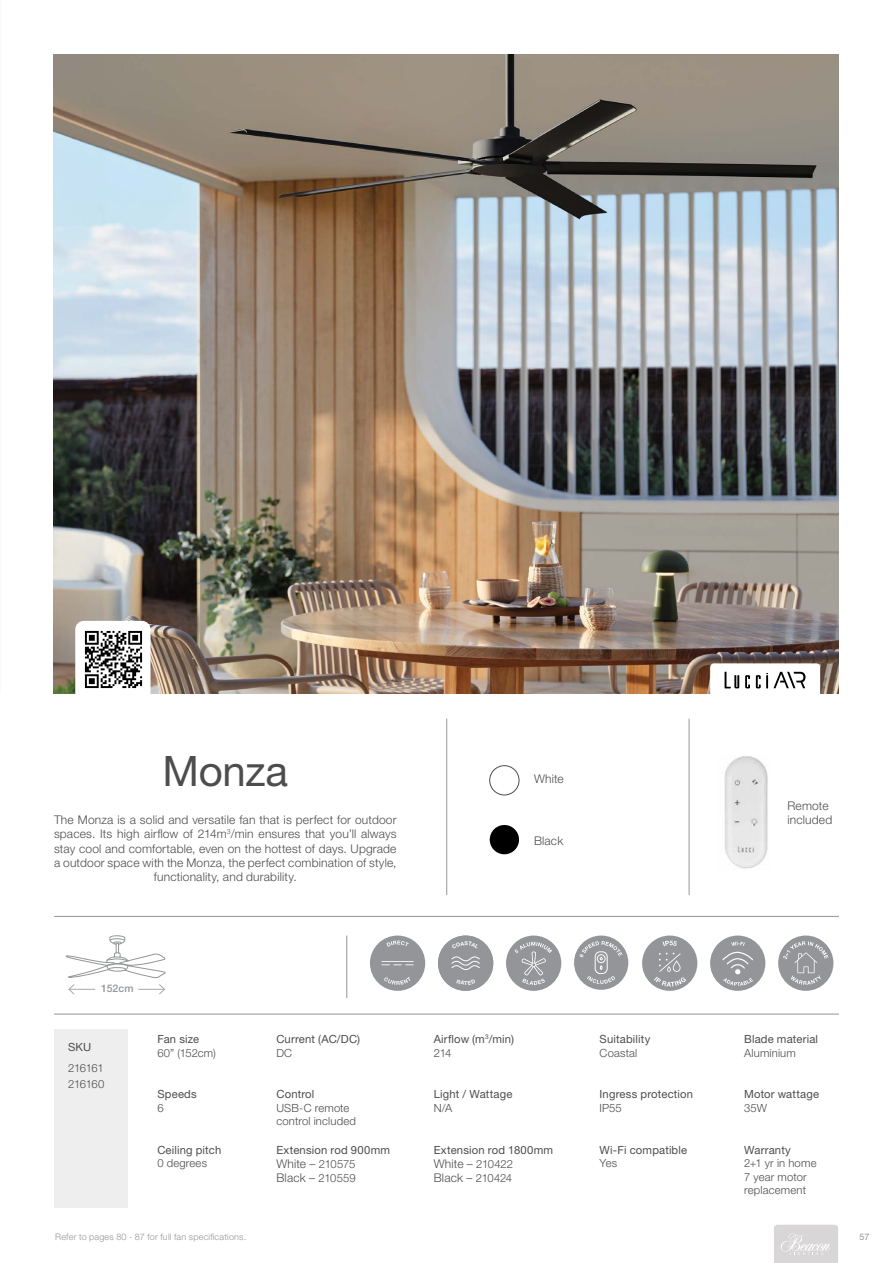
<style>
.page{position:relative;width:893px;height:1263px;background:#fff}
.page>*{position:absolute;margin:0;border:0;box-sizing:border-box;transform-origin:0 0}
.t1{font:42px "Helvetica Neue LT Std";letter-spacing:-.01em;color:#4d4d4f}
.t2{font:300 12px/14.2px "Helvetica Neue LT Std";letter-spacing:.015em;color:#4d4d4f}
.t3{font:11.25px/13.5px "Helvetica Neue LT Std";letter-spacing:.015em;color:#4d4d4f}
.t4{font:300 11.25px/13.5px "Helvetica Neue LT Std";letter-spacing:.015em;color:#4d4d4f}
.t5{font:300 11.25px/16.5px "Helvetica Neue LT Std";letter-spacing:-.025em;color:#4d4d4f}
.t6{font:500 10.5px "Helvetica Neue LT Std";letter-spacing:.01em;color:#939598}
.t7{font:300 9px "Helvetica Neue LT Std";letter-spacing:.025em;color:#939598}
.t8{font:9px "Helvetica Neue LT Std";color:#939598}
.s1{font-weight:300}
.s2{font-size:11.25px}
</style>
<div class="page">
<svg style="left:774px;top:1225px;width:64px;height:38px;background:#dad9d9"></svg>
<img style="left:54px;top:54px;width:785px;height:639px">
<hr style="left:54px;top:916px;width:785px;height:1px;background:#939598">
<hr style="left:54px;top:1014px;width:785px;height:1px;background:#939598">
<hr style="left:347px;top:935px;width:1px;height:63px;background:#939598">
<div style="left:778px;top:935px;width:55px;height:56px;background:#939598;border-radius:50%"></div>
<svg style="left:783px;top:941px;width:45px;height:44px"></svg>
<div style="left:574px;top:935px;width:54px;height:55px;background:#939598;border-radius:50%"></div>
<svg style="left:579px;top:941px;width:43px;height:43px"></svg>
<div style="left:370px;top:935px;width:55px;height:56px;background:#939598;border-radius:50%"></div>
<svg style="left:386px;top:940px;width:23px;height:7px"></svg>
<svg style="left:384px;top:977px;width:26px;height:8px"></svg>
<hr style="left:381px;top:961px;width:33px;height:1px;background:#fff">
<svg style="left:381px;top:964px;width:33px;height:1px"></svg>
<svg style="left:65px;top:935px;width:101px;height:60px"></svg>
<div style="left:489px;top:765px;width:30px;height:30px;border:1px solid #4d4d4f;border-radius:50%"></div>
<div style="left:490px;top:825px;width:29px;height:29px;background:#000;border-radius:50%"></div>
<div style="left:642px;top:935px;width:55px;height:56px;background:#939598;border-radius:50%"></div>
<svg style="left:663px;top:940px;width:14px;height:6px"></svg>
<svg style="left:654px;top:953px;width:32px;height:34px"></svg>
<div style="left:438px;top:935px;width:55px;height:56px;background:#939598;border-radius:50%"></div>
<div style="left:710px;top:935px;width:55px;height:56px;background:#939598;border-radius:50%"></div>
<svg style="left:722px;top:941px;width:32px;height:45px"></svg>
<img style="left:724px;top:756px;width:44px;height:113px">
<div style="left:710px;top:663px;width:110px;height:34px;background:#fff;border-radius:4px"></div>
<svg style="left:725px;top:672px;width:80px;height:16px"></svg>
<div style="left:506px;top:935px;width:55px;height:56px;background:#939598;border-radius:50%"></div>
<svg style="left:514px;top:942px;width:38px;height:43px"></svg>
<div style="left:54px;top:1029px;width:74px;height:179px;background:#efeeee"></div>
<hr style="left:446px;top:719px;width:1px;height:176px;background:#939598">
<hr style="left:689px;top:719px;width:1px;height:176px;background:#939598">
<div style="left:75px;top:621px;width:76px;height:81px;background:#fff;border-radius:9px"></div>
<img style="left:84px;top:630px;width:59px;height:59px">
<svg style="left:451px;top:956px;width:29px;height:14px"></svg>
<h1 class="t1" style="left:162px;top:746px;width:127px">Monza</h1>
<p class="t2" style="left:54px;top:812px;width:344px;text-align:center">The Monza is a solid and versatile fan that is perfect for outdoor spaces. Its high airflow of 214m<sup>3</sup>/min ensures that you’ll always stay cool and comfortable, even on the hottest of days. Upgrade a outdoor space with the Monza, the perfect combination of style, functionality, and durability.</p>
<p class="t2" style="left:534px;top:771px;width:31px">White</p>
<p class="t2" style="left:534px;top:833px;width:31px">Black</p>
<p class="t2" style="left:787px;top:798px;width:46px">Remote included</p>
<p class="t6" style="left:101px;top:982px;width:34px">152cm</p>
<p class="t3" style="left:68px;top:1040px;width:25px">SKU</p>
<p class="t5" style="left:68px;top:1059px;width:38px">216161<br>216160</p>
<p class="t3" style="left:157px;top:1032px;width:43px">Fan size</p>
<p class="t4" style="left:157px;top:1046px;width:60px">60” (152cm)</p>
<p class="t3" style="left:157px;top:1087px;width:41px">Speeds</p>
<p class="t4" style="left:157px;top:1101px;width:8px">6</p>
<p class="t3" style="left:276px;top:1032px;width:85px">Current (AC/DC)</p>
<p class="t4" style="left:276px;top:1046px;width:17px">DC</p>
<p class="t3" style="left:276px;top:1087px;width:40px">Control</p>
<p class="t4" style="left:276px;top:1101px;width:81px">USB-C remote control included</p>
<p class="t3" style="left:434px;top:1032px;width:82px">Airflow (m<sup>3</sup>/min)<br><span class="s1">214</span></p>
<p class="t3" style="left:600px;top:1032px;width:52px">Suitability</p>
<p class="t4" style="left:600px;top:1046px;width:39px">Coastal</p>
<p class="t3" style="left:744px;top:1032px;width:75px">Blade material</p>
<p class="t4" style="left:744px;top:1046px;width:53px">Aluminium</p>
<p class="t3" style="left:434px;top:1087px;width:80px">Light / Wattage</p>
<p class="t4" style="left:434px;top:1101px;width:20px">N/A</p>
<p class="t3" style="left:600px;top:1087px;width:95px">Ingress protection</p>
<p class="t4" style="left:600px;top:1101px;width:24px">IP55</p>
<p class="t3" style="left:744px;top:1087px;width:76px">Motor wattage</p>
<p class="t4" style="left:744px;top:1101px;width:24px">35W</p>
<p class="t3" style="left:157px;top:1143px;width:65px">Ceiling pitch</p>
<p class="t4" style="left:157px;top:1156px;width:51px">0 degrees</p>
<p class="t3" style="left:276px;top:1143px;width:115px">Extension rod 900mm</p>
<p class="t2" style="left:276px;top:1156px;width:81px">White – <span class="s2">210575<br></span>Black – <span class="s2">210559</span></p>
<p class="t3" style="left:434px;top:1143px;width:121px">Extension rod 1800mm</p>
<p class="t2" style="left:434px;top:1156px;width:81px">White – <span class="s2">210422<br></span>Black – <span class="s2">210424</span></p>
<p class="t3" style="left:600px;top:1143px;width:89px">Wi-Fi compatible</p>
<p class="t4" style="left:600px;top:1156px;width:19px">Yes</p>
<p class="t3" style="left:744px;top:1143px;width:48px">Warranty</p>
<p class="t4" style="left:744px;top:1156px;width:74px">2+1 yr in home<br>7 year motor replacement</p>
<p class="t7" style="left:55px;top:1231px;width:192px">Refer to pages 80 - 87 for full fan specifications.</p>
<p class="t8" style="left:860px;top:1232px;width:11px">57</p>
</div>
